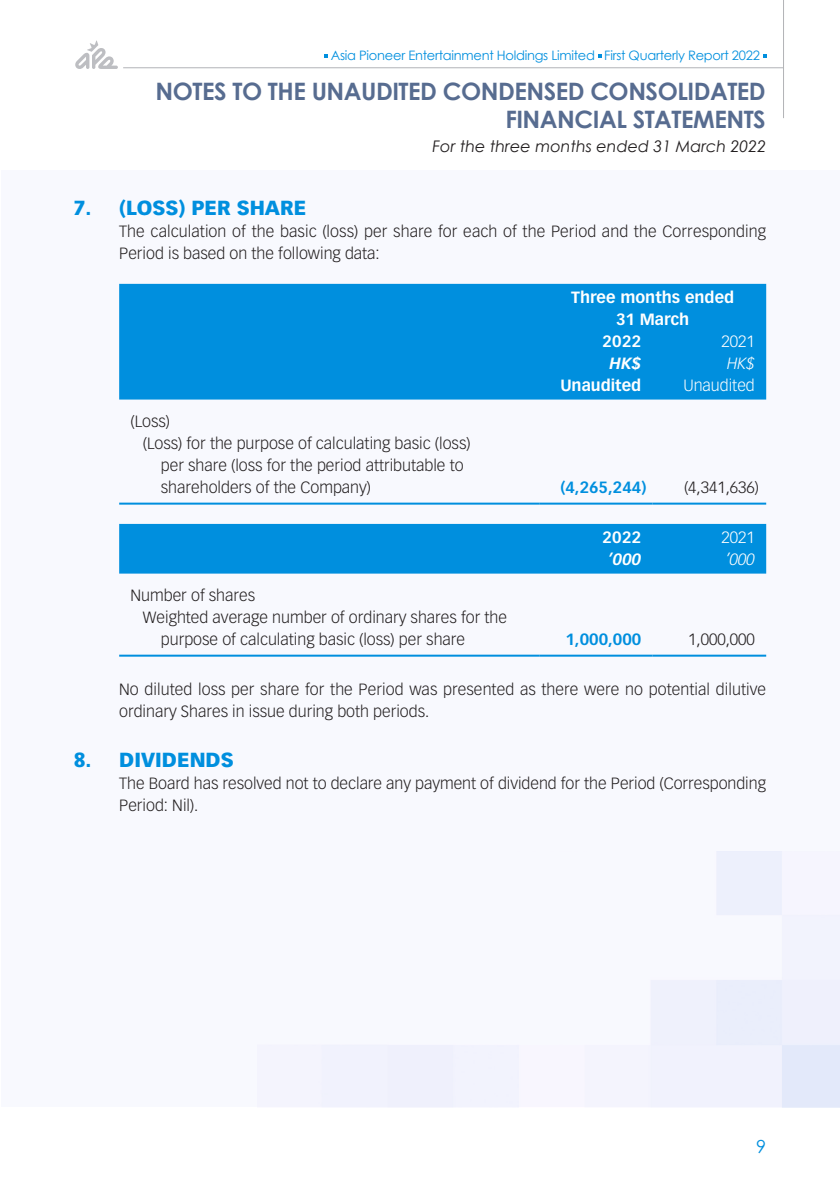
<style>
.page{position:relative;width:840px;height:1191px;background:#fff}
.page>*{position:absolute;margin:0;border:0;box-sizing:border-box;transform-origin:0 0}
.t1{font:700 24px/28px "Century Gothic";letter-spacing:-.02em;color:#576c90;text-align:right}
.t2{font:900 20px "Vectora LT Std";color:#008fde}
.t3{font:18px "Century Gothic";color:#008fde}
.t4{font:300 16px/22px "Vectora LT Std";color:#231f20}
.t5{font:700 16px "Vectora LT Std";color:#fff}
.t6{font:italic 16px "Century Gothic";color:#231f20}
.t7{font:700 16px "Vectora LT Std";color:#008fde}
.t8{font:300 16px "Vectora LT Std";color:#fff}
.t9{font:italic 700 16px "Vectora LT Std";color:#fff}
.t10{font:italic 300 16px "Vectora LT Std";color:#fff}
.t11{font:13px "Century Gothic";letter-spacing:-.02em;color:#008fde}
</style>
<div class="page">
<hr style="left:0;top:170px;width:1px;height:937px;background:#f8f9fe">
<div style="left:1px;top:170px;width:838px;height:937px;background:#f8f9fe"></div>
<hr style="left:782px;top:0;width:1px;height:118px;background:#b2b3b7">
<hr style="left:123px;top:67px;width:660px;height:1px;background:#b2b3b7">
<svg style="left:75px;top:40px;width:43px;height:29px"></svg>
<div style="left:119px;top:284px;width:646px;height:115px;background:#008fde"></div>
<hr style="left:119px;top:502px;width:420px;height:2px;background:#008fde">
<hr style="left:539px;top:502px;width:113px;height:2px;background:#008fde">
<hr style="left:652px;top:502px;width:113px;height:2px;background:#008fde">
<div style="left:119px;top:524px;width:646px;height:49px;background:#008fde"></div>
<hr style="left:119px;top:654px;width:420px;height:2px;background:#008fde">
<hr style="left:539px;top:654px;width:113px;height:2px;background:#008fde">
<hr style="left:652px;top:654px;width:113px;height:2px;background:#008fde">
<p class="t11" style="left:330px;top:46px;width:430px">Asia Pioneer Entertainment Holdings Limited First Quarterly Report 2022</p>
<h1 class="t1" style="left:155px;top:76px;width:611px">NOTES TO THE UNAUDITED CONDENSED CONSOLIDATED<br>FINANCIAL STATEMENTS</h1>
<p class="t6" style="left:432px;top:135px;width:335px">For the three months ended 31 March 2022</p>
<p class="t2" style="left:74px;top:195px;width:234px">7. (LOSS) PER SHARE</p>
<p class="t4" style="left:119px;top:221px;width:648px">The calculation of the basic (loss) per share for each of the Period and the Corresponding<br>Period is based on the following data:</p>
<p class="t5" style="left:570px;top:288px;width:164px">Three months ended</p>
<p class="t5" style="left:615px;top:310px;width:75px">31 March</p>
<p class="t5" style="left:602px;top:332px;width:40px">2022</p>
<p class="t8" style="left:721px;top:332px;width:35px">2021</p>
<p class="t9" style="left:609px;top:354px;width:33px">HK$</p>
<p class="t10" style="left:726px;top:354px;width:29px">HK$</p>
<p class="t5" style="left:560px;top:376px;width:82px">Unaudited</p>
<p class="t8" style="left:683px;top:376px;width:73px">Unaudited</p>
<p class="t4" style="left:130px;top:411px;width:41px">(Loss)</p>
<p class="t4" style="left:143px;top:433px;width:329px">(Loss) for the purpose of calculating basic (loss)</p>
<p class="t4" style="left:161px;top:455px;width:304px">per share (loss for the period attributable to</p>
<p class="t4" style="left:161px;top:477px;width:211px">shareholders of the Company)</p>
<p class="t7" style="left:560px;top:478px;width:87px">(4,265,244)</p>
<p class="t4" style="left:683px;top:477px;width:76px">(4,341,636)</p>
<p class="t5" style="left:602px;top:528px;width:40px">2022</p>
<p class="t8" style="left:721px;top:528px;width:35px">2021</p>
<p class="t9" style="left:607px;top:550px;width:35px">’000</p>
<p class="t10" style="left:725px;top:550px;width:31px">’000</p>
<p class="t4" style="left:130px;top:585px;width:126px">Number of shares</p>
<p class="t4" style="left:143px;top:607px;width:365px">Weighted average number of ordinary shares for the</p>
<p class="t4" style="left:161px;top:629px;width:305px">purpose of calculating basic (loss) per share</p>
<p class="t7" style="left:565px;top:630px;width:77px">1,000,000</p>
<p class="t4" style="left:687px;top:629px;width:68px">1,000,000</p>
<p class="t4" style="left:119px;top:679px;width:648px">No diluted loss per share for the Period was presented as there were no potential dilutive ordinary Shares in issue during both periods.</p>
<p class="t2" style="left:74px;top:747px;width:161px">8. DIVIDENDS</p>
<p class="t4" style="left:119px;top:772px;width:648px">The Board has resolved not to declare any payment of dividend for the Period (Corresponding<br>Period: Nil).</p>
<p class="t3" style="left:755px;top:1133px;width:11px">9</p>
</div>
